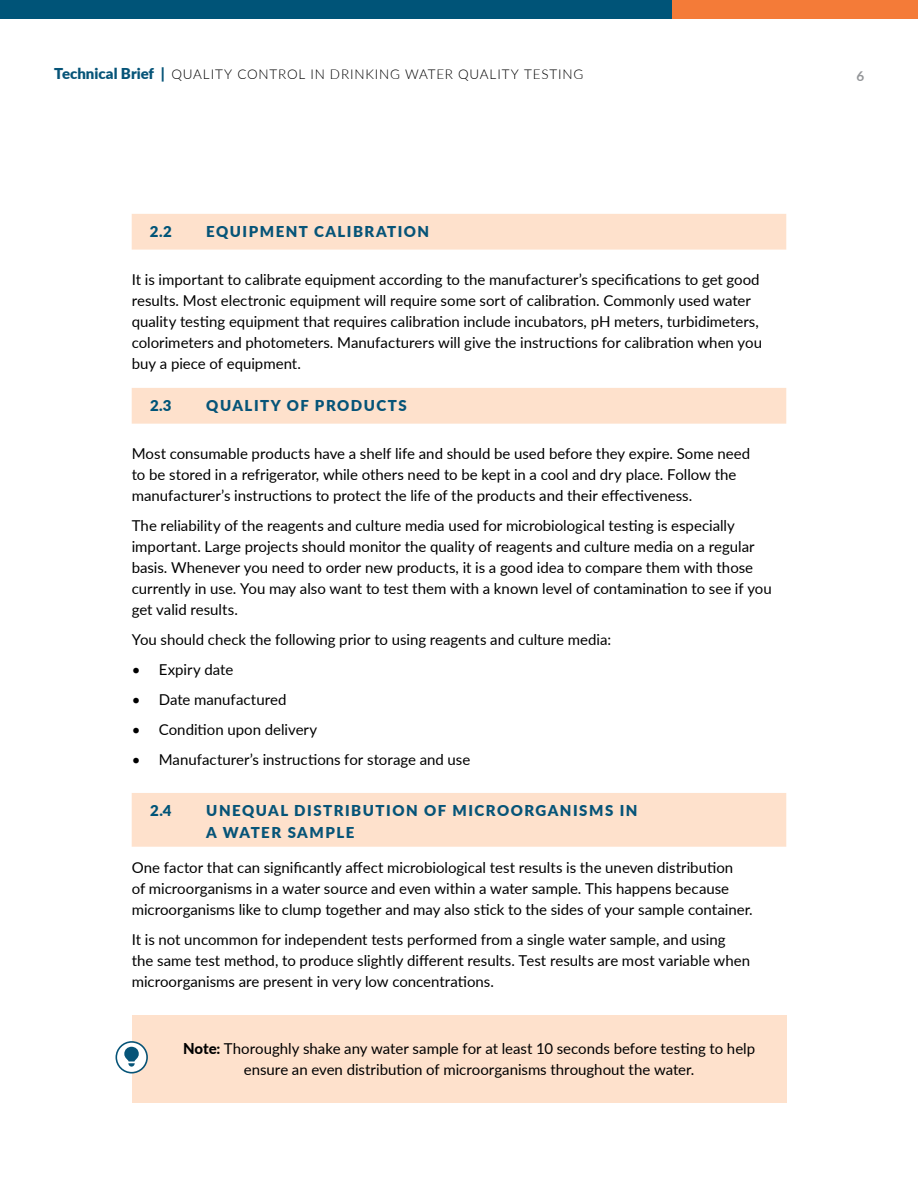
<style>
.page{position:relative;width:918px;height:1188px;background:#fff}
.page>*{position:absolute;margin:0;border:0;box-sizing:border-box;transform-origin:0 0}
.t1{font:15px/21px "Lato";color:#000}
.t2{font:900 15px/22.5px "Lato";letter-spacing:.1em;color:#065478}
.t3{font:900 15px "Lato";color:#005478}
.t4{font:300 13.5px "Lato";letter-spacing:.065em;color:#000}
.t5{font:700 13.5px "Lato";color:#939598}
.s1{font-weight:900;font-size:15px;color:#065478}
.s2{font-weight:800}
</style>
<div class="page">
<div style="left:672px;top:0;width:246px;height:19px;background:#f47b38"></div>
<div style="left:0;top:0;width:672px;height:19px;background:#005478"></div>
<div style="left:132px;top:214px;width:654px;height:36px;background:#fee1cc"></div>
<div style="left:132px;top:388px;width:654px;height:36px;background:#fee1cc"></div>
<div style="left:132px;top:793px;width:654px;height:54px;background:#fee1cc"></div>
<div style="left:132px;top:1015px;width:654px;height:87px;background:#fee1cc"></div>
<svg style="left:116px;top:1041px;width:32px;height:33px"></svg>
<p class="t4" style="left:54px;top:64px;width:531px"><span class="s1">Technical Brief |</span> QUALITY CONTROL IN DRINKING WATER QUALITY TESTING</p>
<p class="t5" style="left:856px;top:66px;width:9px">6</p>
<p class="t3" style="left:150px;top:220px;width:23px">2.2</p>
<p class="t2" style="left:206px;top:219px;width:225px">EQUIPMENT CALIBRATION</p>
<p class="t1" style="left:132px;top:268px;width:632px">It is important to calibrate equipment according to the manufacturer’s specifications to get good results. Most electronic equipment will require some sort of calibration. Commonly used water quality testing equipment that requires calibration include incubators, pH meters, turbidimeters, colorimeters and photometers. Manufacturers will give the instructions for calibration when you buy a piece of equipment.</p>
<p class="t3" style="left:150px;top:394px;width:23px">2.3</p>
<p class="t2" style="left:206px;top:393px;width:202px">QUALITY OF PRODUCTS</p>
<p class="t1" style="left:132px;top:442px;width:620px">Most consumable products have a shelf life and should be used before they expire. Some need to be stored in a refrigerator, while others need to be kept in a cool and dry place. Follow the manufacturer’s instructions to protect the life of the products and their effectiveness.</p>
<p class="t1" style="left:132px;top:514px;width:642px">The reliability of the reagents and culture media used for microbiological testing is especially important. Large projects should monitor the quality of reagents and culture media on a regular basis. Whenever you need to order new products, it is a good idea to compare them with those currently in use. You may also want to test them with a known level of contamination to see if you get valid results.</p>
<p class="t1" style="left:132px;top:628px;width:481px">You should check the following prior to using reagents and culture media:</p>
<p class="t1" style="left:132px;top:658px;width:103px">• Expiry date</p>
<p class="t1" style="left:132px;top:688px;width:156px">• Date manufactured</p>
<p class="t1" style="left:132px;top:718px;width:187px">• Condition upon delivery</p>
<p class="t1" style="left:132px;top:748px;width:340px">• Manufacturer’s instructions for storage and use</p>
<p class="t3" style="left:150px;top:799px;width:23px">2.4</p>
<p class="t2" style="left:206px;top:798px;width:433px">UNEQUAL DISTRIBUTION OF MICROORGANISMS IN<br>A WATER SAMPLE</p>
<p class="t1" style="left:132px;top:857px;width:623px">One factor that can significantly affect microbiological test results is the uneven distribution<br>of microorganisms in a water source and even within a water sample. This happens because microorganisms like to clump together and may also stick to the sides of your sample container.</p>
<p class="t1" style="left:132px;top:929px;width:620px">It is not uncommon for independent tests performed from a single water sample, and using the same test method, to produce slightly different results. Test results are most variable when microorganisms are present in very low concentrations.</p>
<p class="t1" style="left:183px;top:1038px;width:574px;text-align:center"><span class="s2">Note:</span> Thoroughly shake any water sample for at least 10 seconds before testing to help ensure an even distribution of microorganisms throughout the water.</p>
</div>
